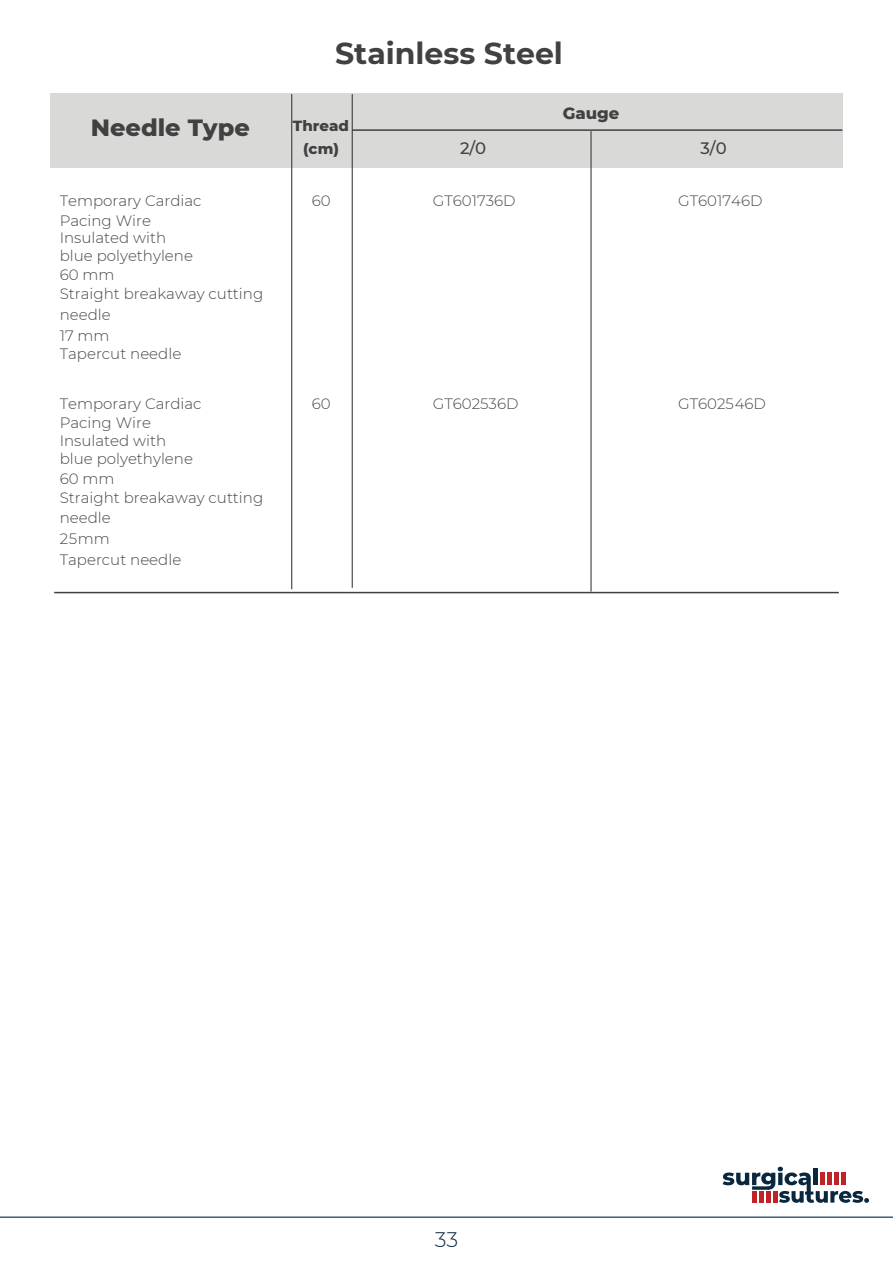
<style>
.page{position:relative;width:893px;height:1263px;background:#fff}
.page>*{position:absolute;margin:0;border:0;box-sizing:border-box;transform-origin:0 0}
.t1{font:700 30px "Montserrat";color:#414141}
.t2{font:800 24px "Montserrat";color:#414141}
.t3{font:300 21px "Montserrat";color:#082840}
.t4{font:500 16.5px "Montserrat";color:#414141}
.t5{font:800 16.5px "Montserrat";color:#414141}
.t6{font:300 15px/20.7px "Montserrat";color:#454646}
.t7{font:800 15px/22.5px "Montserrat";color:#414141;text-align:center}
</style>
<div class="page">
<hr style="left:0;top:1216px;width:893px;height:2px;background:#082840">
<svg style="left:723px;top:1167px;width:146px;height:36px"></svg>
<hr style="left:54px;top:592px;width:785px;height:1px;background:#414141">
<div style="left:50px;top:93px;width:792px;height:74px;background:#d9d9d8"></div>
<hr style="left:352px;top:129px;width:490px;height:2px;background:#414141">
<hr style="left:590px;top:131px;width:2px;height:461px;background:#414141">
<hr style="left:291px;top:94px;width:1px;height:495px;background:#414141">
<hr style="left:352px;top:94px;width:1px;height:494px;background:#414141">
<h2 class="t2" style="left:91px;top:110px;width:161px">Needle Type</h2>
<p class="t6" style="left:60px;top:191px;width:143px;line-height:19.5px">Temporary Cardiac<br>Pacing Wire</p>
<p class="t6" style="left:60px;top:228px;width:135px;line-height:18px">Insulated with blue polyethylene</p>
<p class="t6" style="left:60px;top:265px;width:205px;line-height:19.2px">60 mm<br>Straight breakaway cutting</p>
<p class="t6" style="left:60px;top:304px;width:53px">needle<br>17 mm</p>
<p class="t6" style="left:60px;top:342px;width:123px">Tapercut needle</p>
<p class="t6" style="left:60px;top:393px;width:143px;line-height:19.5px">Temporary Cardiac<br>Pacing Wire</p>
<p class="t6" style="left:60px;top:431px;width:135px;line-height:18px">Insulated with blue polyethylene</p>
<p class="t6" style="left:60px;top:468px;width:205px;line-height:19.2px">60 mm<br>Straight breakaway cutting</p>
<p class="t6" style="left:60px;top:507px;width:123px">needle<br>25mm<br>Tapercut needle</p>
<h1 class="t1" style="left:335px;top:31px;width:229px">Stainless Steel</h1>
<p class="t7" style="left:293px;top:114px;width:58px">Thread (cm)</p>
<p class="t5" style="left:563px;top:101px;width:58px">Gauge</p>
<p class="t4" style="left:460px;top:137px;width:28px">2/0</p>
<p class="t4" style="left:700px;top:137px;width:28px">3/0</p>
<p class="t6" style="left:312px;top:190px;width:20px">60</p>
<p class="t6" style="left:433px;top:190px;width:84px">GT601736D</p>
<p class="t6" style="left:678px;top:190px;width:86px">GT601746D</p>
<p class="t6" style="left:312px;top:393px;width:20px">60</p>
<p class="t6" style="left:433px;top:393px;width:87px">GT602536D</p>
<p class="t6" style="left:678px;top:393px;width:89px">GT602546D</p>
<h3 class="t3" style="left:435px;top:1225px;width:25px">33</h3>
</div>
